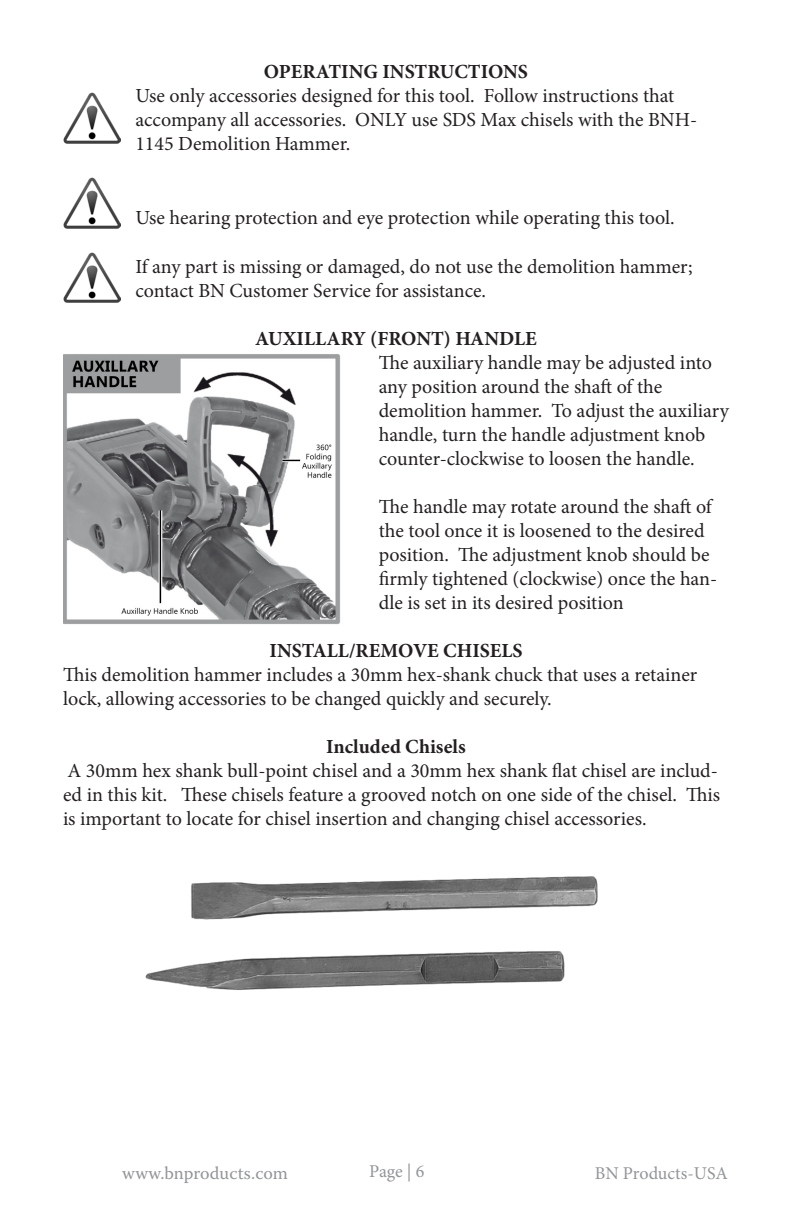
<style>
.page{position:relative;width:792px;height:1224px;background:#fff}
.page>*{position:absolute;margin:0;border:0;box-sizing:border-box;transform-origin:0 0}
.t1{font:20px/24px "Minion Pro";color:#231f20}
.t2{font:700 20px "Minion Pro";color:#231f20}
.t3{font:18px "Minion Pro";letter-spacing:-.005em;color:#939598}
.t4{font:18px "Warnock Pro";color:#939598}
</style>
<div class="page">
<img style="left:63px;top:93px;width:57px;height:51px">
<img style="left:63px;top:178px;width:57px;height:50px">
<img style="left:63px;top:252px;width:57px;height:51px">
<img style="left:63px;top:354px;width:278px;height:270px">
<img style="left:145px;top:876px;width:453px;height:114px">
<p class="t2" style="left:264px;top:57px;width:266px">OPERATING INSTRUCTIONS</p>
<p class="t1" style="left:135px;top:83px;width:563px">Use only accessories designed for this tool. Follow instructions that accompany all accessories. ONLY use SDS Max chisels with the BNH-<br>1145 Demolition Hammer.</p>
<p class="t1" style="left:135px;top:206px;width:541px">Use hearing protection and eye protection while operating this tool.</p>
<p class="t1" style="left:135px;top:255px;width:559px">If any part is missing or damaged, do not use the demolition hammer; contact BN Customer Service for assistance.</p>
<p class="t2" style="left:255px;top:324px;width:283px">AUXILLARY (FRONT) HANDLE</p>
<p class="t1" style="left:379px;top:351px;width:352px">The auxiliary handle may be adjusted into any position around the shaft of the demolition hammer. To adjust the auxiliary handle, turn the handle adjustment knob counter-clockwise to loosen the handle.</p>
<p class="t1" style="left:379px;top:495px;width:340px">The handle may rotate around the shaft of the tool once it is loosened to the desired position. The adjustment knob should be firmly tightened (clockwise) once the han&shy;dle is set in its desired position</p>
<p class="t2" style="left:269px;top:636px;width:255px">INSTALL/REMOVE CHISELS</p>
<p class="t1" style="left:63px;top:663px;width:636px">This demolition hammer includes a 30mm hex-shank chuck that uses a retainer lock, allowing accessories to be changed quickly and securely.</p>
<p class="t2" style="left:326px;top:732px;width:141px">Included Chisels</p>
<p class="t1" style="left:63px;top:759px;width:659px;text-align:justify">A 30mm hex shank bull-point chisel and a 30mm hex shank flat chisel are includ&shy;ed in this kit. These chisels feature a grooved notch on one side of the chisel. This is important to locate for chisel insertion and changing chisel accessories.</p>
<p class="t4" style="left:122px;top:1162px;width:167px">www.bnproducts.com</p>
<p class="t3" style="left:369px;top:1159px;width:57px">Page | 6</p>
<p class="t3" style="left:595px;top:1161px;width:135px">BN Products-USA</p>
</div>
